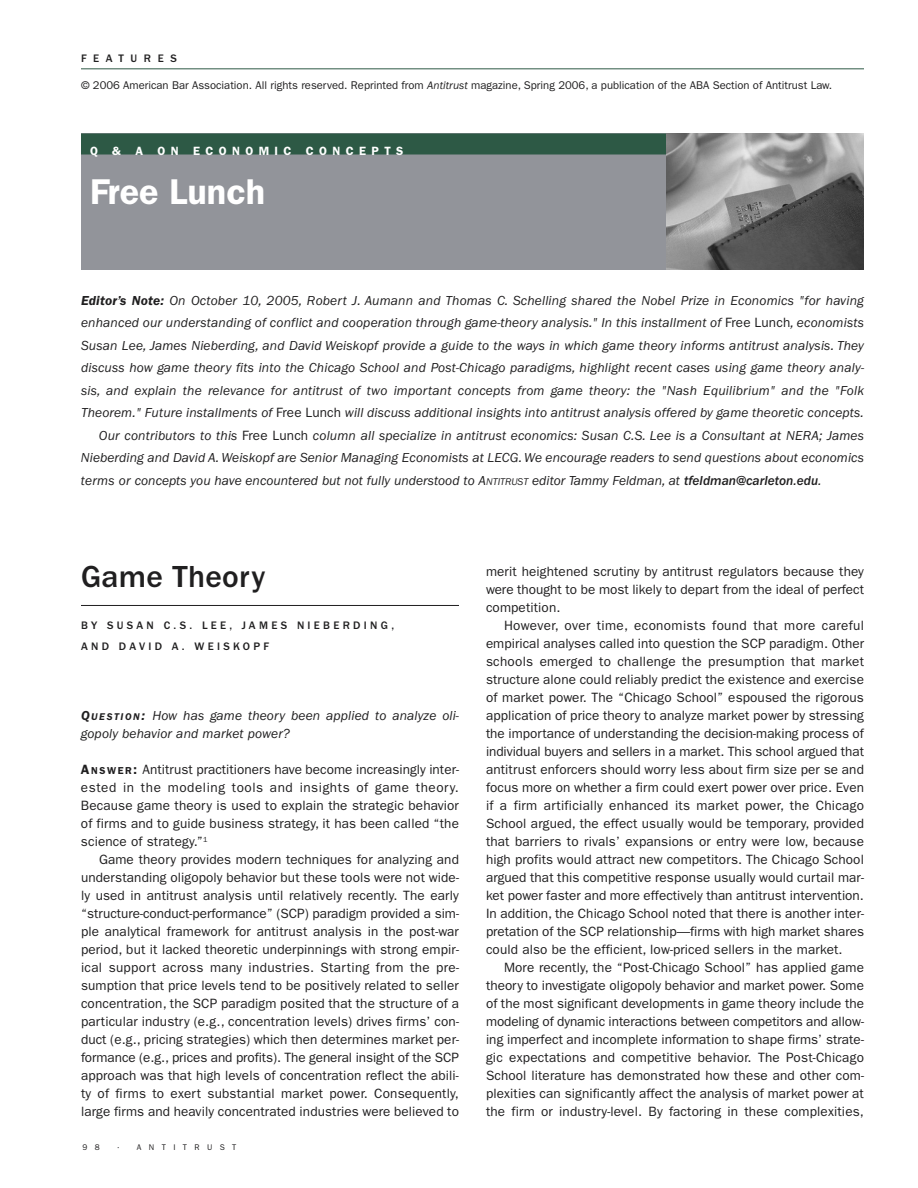
<style>
.page{position:relative;width:918px;height:1188px;background:#fff}
.page>*{position:absolute;margin:0;border:0;box-sizing:border-box;transform-origin:0 0}
.t1{font:600 36px "Franklin Gothic";color:#fff}
.t2{font:500 31.5px "Franklin Gothic";letter-spacing:.01em;color:#201f20}
.t3{font:13.5px/18px "Franklin Gothic";letter-spacing:.01em;color:#201f20;text-align:justify}
.t4{font:italic 13.5px/18px "Franklin Gothic";letter-spacing:.01em;color:#201f20}
.t5{font:600 12px "Franklin Gothic";letter-spacing:.45em;color:#fff}
.t6{font:11.25px "Franklin Gothic";color:#201f20}
.t7{font:500 11.25px/21px "Franklin Gothic";letter-spacing:.295em;color:#201f20}
.t8{font:500 11.25px "Franklin Gothic";letter-spacing:.585em;color:#201f20}
.t9{font:8.25px "Franklin Gothic";letter-spacing:.9em;color:#201f20}
.s1{font-style:italic}
.s2{font-weight:600}
.s3{font-style:normal}
.s4{font-size:10.2px}
.s5{font-weight:500}
.s6{font-weight:600;font-size:10.2px}
</style>
<div class="page">
<div style="left:81px;top:134px;width:783px;height:136px;background:#92949a"></div>
<hr style="left:81px;top:68px;width:783px;height:1px;background:#2d5945">
<div style="left:81px;top:134px;width:783px;height:20px;background:#2d5945"></div>
<img style="left:666px;top:134px;width:198px;height:136px">
<hr style="left:81px;top:605px;width:378px;height:1px;background:#201f20">
<p class="t8" style="left:81px;top:54px;width:97px">FEATURES</p>
<p class="t6" style="left:81px;top:81px;width:753px">© 2006 American Bar Association. All rights reserved. Reprinted from <span class="s1">Antitrust</span> magazine, Spring 2006, a publication of the ABA Section of Antitrust Law.</p>
<p class="t5" style="left:90px;top:146px;width:315px">Q &amp; A ON ECONOMIC CONCEPTS</p>
<h1 class="t1" style="left:90px;top:179px;width:177px">Free Lunch</h1>
<p class="t4" style="left:81px;top:292px;width:785px"><span class="s2">Editor’s Note:</span> On October 10, 2005, Robert J. Aumann and Thomas C. Schelling shared the Nobel Prize in Economics "for having</p>
<p class="t4" style="left:81px;top:315px;width:784px">enhanced our understanding of conflict and cooperation through game-theory analysis." In this installment of <span class="s3">Free Lunch</span>, economists</p>
<p class="t4" style="left:81px;top:337px;width:785px">Susan Lee, James Nieberding, and David Weiskopf provide a guide to the ways in which game theory informs antitrust analysis. They</p>
<p class="t4" style="left:81px;top:360px;width:785px">discuss how game theory fits into the Chicago School and Post-Chicago paradigms, highlight recent cases using game theory analy-</p>
<p class="t4" style="left:81px;top:382px;width:785px">sis, and explain the relevance for antitrust of two important concepts from game theory: the "Nash Equilibrium" and the "Folk</p>
<p class="t4" style="left:81px;top:405px;width:784px">Theorem." Future installments of <span class="s3">Free Lunch</span> will discuss additional insights into antitrust analysis offered by game theoretic concepts.</p>
<p class="t4" style="left:99px;top:427px;width:767px">Our contributors to this <span class="s3">Free Lunch</span> column all specialize in antitrust economics: Susan C.S. Lee is a Consultant at NERA; James</p>
<p class="t4" style="left:81px;top:450px;width:784px">Nieberding and David A. Weiskopf are Senior Managing Economists at LECG. We encourage readers to send questions about economics</p>
<p class="t4" style="left:81px;top:472px;width:742px">terms or concepts you have encountered but not fully understood to A<span class="s4">NTITRUST</span> editor Tammy Feldman, at <span class="s5">tfeldman@carleton.edu</span>.</p>
<h2 class="t2" style="left:81px;top:565px;width:186px">Game Theory</h2>
<p class="t7" style="left:81px;top:616px;width:315px">BY SUSAN C.S. LEE, JAMES NIEBERDING,<br>AND DAVID A. WEISKOPF</p>
<p class="t4" style="left:81px;top:708px;width:380px"><span class="s2">Q</span><span class="s6">UESTION</span><span class="s2">:</span> How has game theory been applied to analyze oli&shy;gopoly behavior and market power?</p>
<p class="t3" style="left:81px;top:762px;width:380px"><span class="s2">A</span><span class="s6">NSWER</span><span class="s2">:</span> Antitrust practitioners have become increasingly inter&shy;ested in the modeling tools and insights of game theory.<br>Because game theory is used to explain the strategic behavior of firms and to guide business strategy, it has been called “the science of strategy.”<sup>1</sup></p>
<p class="t3" style="left:81px;top:852px;width:380px;text-indent:18px">Game theory provides modern techniques for analyzing and understanding oligopoly behavior but these tools were not wide&shy;ly used in antitrust analysis until relatively recently. The early “structure-conduct-performance” (SCP) paradigm provided a sim&shy;ple analytical framework for antitrust analysis in the post-war period, but it lacked theoretic underpinnings with strong empir&shy;ical support across many industries. Starting from the pre&shy;sumption that price levels tend to be positively related to seller concentration, the SCP paradigm posited that the structure of a particular industry (e.g., concentration levels) drives firms’ con&shy;duct (e.g., pricing strategies) which then determines market per&shy;formance (e.g., prices and profits). The general insight of the SCP approach was that high levels of concentration reflect the abili&shy;ty of firms to exert substantial market power. Consequently, large firms and heavily concentrated industries were believed to</p>
<p class="t9" style="left:82px;top:1144px;width:19px">9 8</p>
<p class="t9" style="left:117px;top:1144px;width:121px">· ANTITRUST</p>
<p class="t3" style="left:486px;top:564px;width:379px">merit heightened scrutiny by antitrust regulators because they were thought to be most likely to depart from the ideal of perfect competition.</p>
<p class="t3" style="left:486px;top:618px;width:380px;text-indent:18px">However, over time, economists found that more careful empirical analyses called into question the SCP paradigm. Other schools emerged to challenge the presumption that market structure alone could reliably predict the existence and exercise of market power. The “Chicago School” espoused the rigorous application of price theory to analyze market power by stressing the importance of understanding the decision-making process of individual buyers and sellers in a market. This school argued that antitrust enforcers should worry less about firm size per se and focus more on whether a firm could exert power over price. Even if a firm artificially enhanced its market power, the Chicago School argued, the effect usually would be temporary, provided that barriers to rivals’ expansions or entry were low, because high profits would attract new competitors. The Chicago School argued that this competitive response usually would curtail mar&shy;ket power faster and more effectively than antitrust intervention.<br>In addition, the Chicago School noted that there is another inter&shy;pretation of the SCP relationship—firms with high market shares could also be the efficient, low-priced sellers in the market.</p>
<p class="t3" style="left:486px;top:960px;width:380px;text-indent:18px">More recently, the “Post-Chicago School” has applied game theory to investigate oligopoly behavior and market power. Some of the most significant developments in game theory include the modeling of dynamic interactions between competitors and allow&shy;ing imperfect and incomplete information to shape firms’ strate&shy;gic expectations and competitive behavior. The Post-Chicago School literature has demonstrated how these and other com&shy;plexities can significantly affect the analysis of market power at the firm or industry-level. By factoring in these complexities,</p>
</div>
